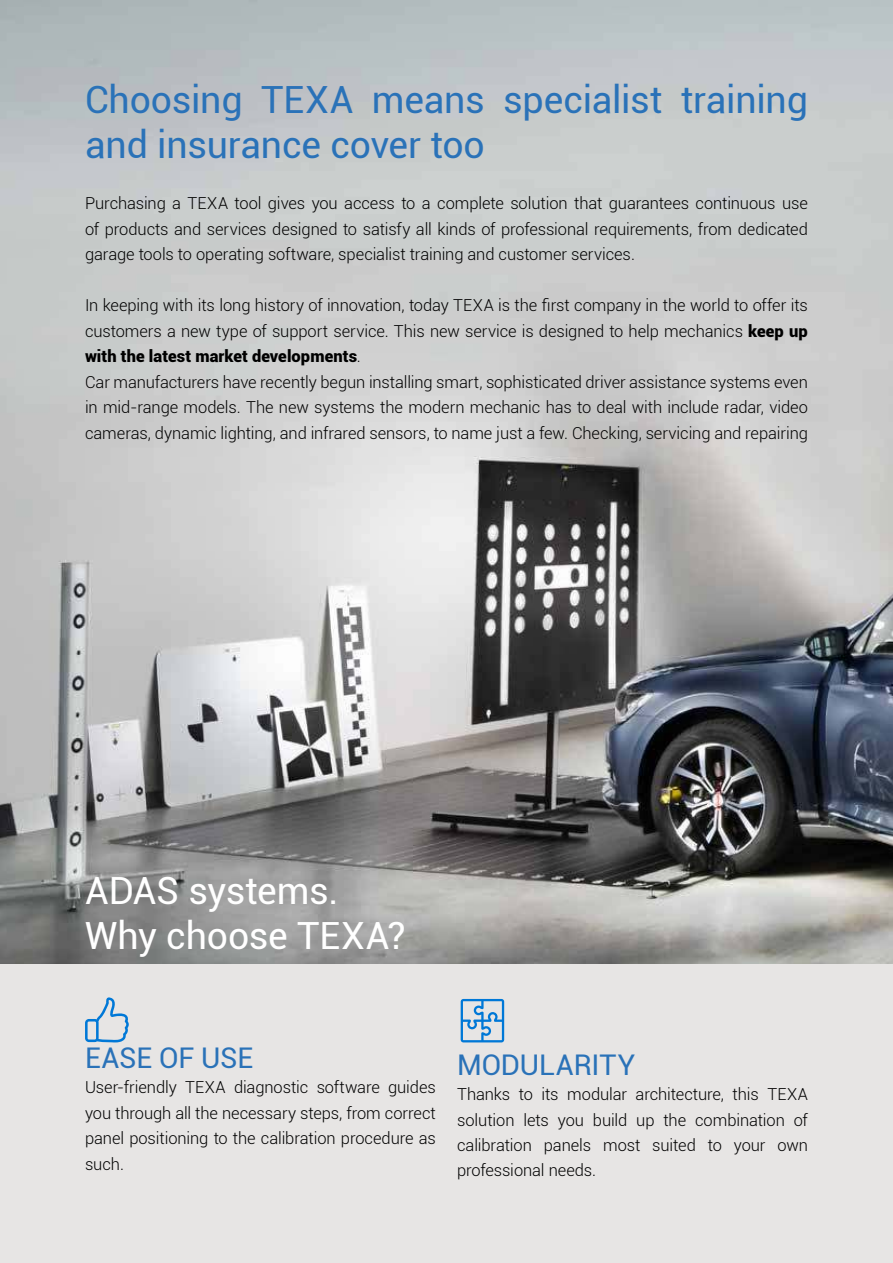
<style>
.page{position:relative;width:893px;height:1263px;background:#fff}
.page>*{position:absolute;margin:0;border:0;box-sizing:border-box;transform-origin:0 0}
.t1{font:37.5px/45px "Roboto";letter-spacing:-.005em;color:#2a72b8}
.t2{font:37.5px/45px "Roboto";letter-spacing:-.005em;color:#fff}
.t3{font:28.5px "Roboto";letter-spacing:-.005em;color:#2a72b8}
.t4{font:300 16.5px/25.5px "Roboto";letter-spacing:-.005em;color:#000;text-align:justify}
.s1{font-weight:900}
</style>
<div class="page">
<div style="left:0;top:948px;width:893px;height:315px;background:#e7e5e4"></div>
<img style="left:0;top:0;width:893px;height:963px">
<svg style="left:85px;top:997px;width:44px;height:45px"></svg>
<svg style="left:461px;top:999px;width:43px;height:43px"></svg>
<h1 class="t1" style="left:85px;top:80px;width:724px">Choosing TEXA means specialist training and insurance cover too</h1>
<p class="t4" style="left:85px;top:192px;width:724px">Purchasing a TEXA tool gives you access to a complete solution that guarantees continuous use of products and services designed to satisfy all kinds of professional requirements, from dedicated garage tools to operating software, specialist training and customer services.</p>
<p class="t4" style="left:85px;top:292px;width:724px;text-align:left">In keeping with its long history of innovation, today TEXA is the irst company in the world to offer its customers a new type of support service. This new service is designed to help mechanics <span class="s1">keep up with the latest market developments</span>.<br>Car manufacturers have recently begun installing smart, sophisticated driver assistance systems even in mid-range models. The new systems the modern mechanic has to deal with include radar, video cameras, dynamic lighting, and infrared sensors, to name just a few. Checking, servicing and repairing</p>
<h1 class="t2" style="left:85px;top:871px;width:322px">ADAS systems.<br>Why choose TEXA?</h1>
<h2 class="t3" style="left:85px;top:1045px;width:170px">EASE OF USE</h2>
<p class="t4" style="left:85px;top:1076px;width:352px">User-friendly TEXA diagnostic software guides you through all the necessary steps, from correct panel positioning to the calibration procedure as such.</p>
<h2 class="t3" style="left:457px;top:1052px;width:180px">MODULARITY</h2>
<p class="t4" style="left:457px;top:1082px;width:352px">Thanks to its modular architecture, this TEXA solution lets you build up the combination of calibration panels most suited to your own professional needs.</p>
</div>
